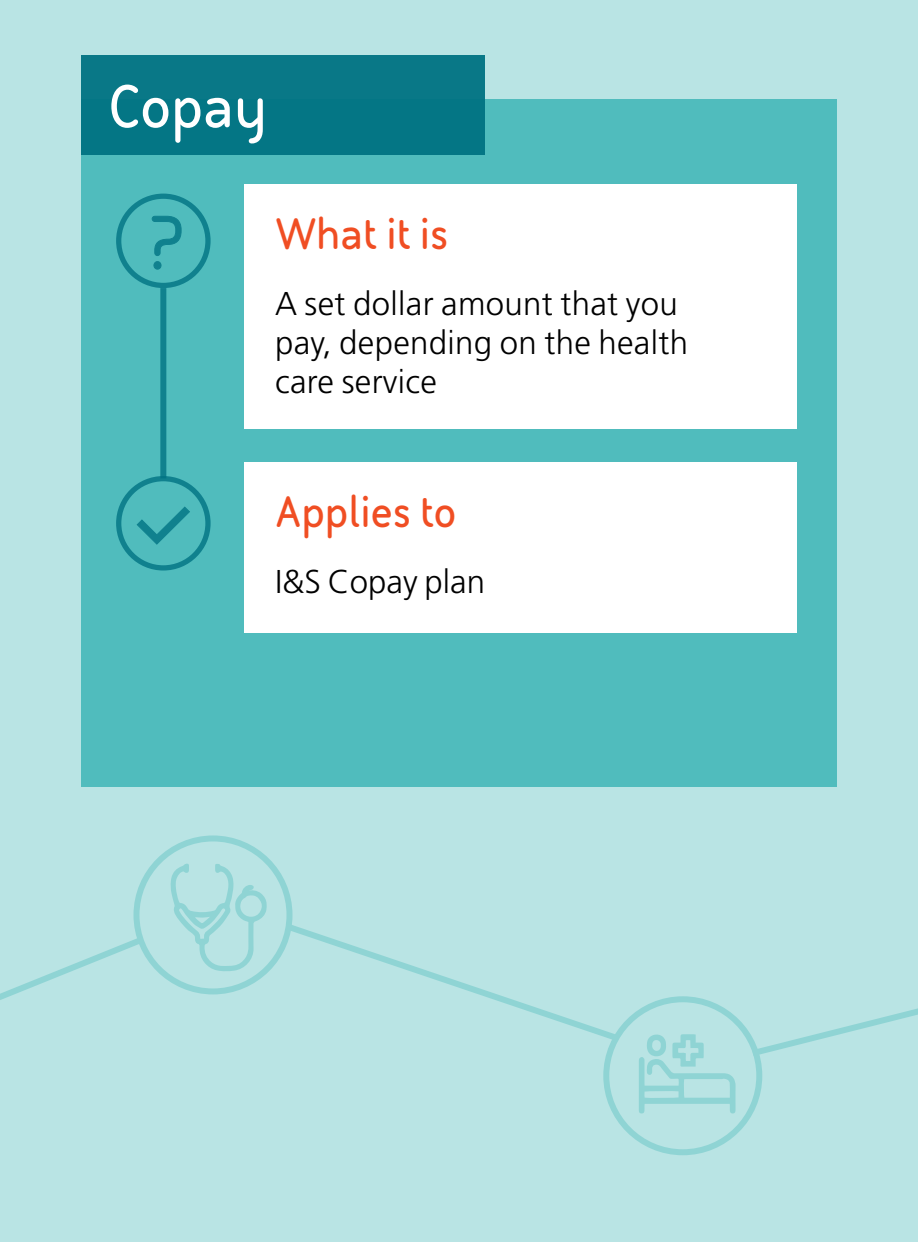
<style>
.page{position:relative;width:918px;height:1242px;background:#b9e4e4}
.page>*{position:absolute;margin:0;border:0;box-sizing:border-box;transform-origin:0 0}
.H1-New{font:800 61.5px "BAE Systems";color:#fff}
.Header_2_Orange__Pag{font:800 45px "BAE Systems";color:#f04e23}
._4_Panel_White_Box{font:300 33px/39px "Frutiger LT Std";letter-spacing:.01em;color:#000}
</style>
<div class="page">
<div style="left:81px;top:99px;width:756px;height:687px;background:#50bcbd"></div>
<div style="left:244px;top:185px;width:552px;height:244px;background:#fff"></div>
<div style="left:244px;top:463px;width:552px;height:170px;background:#fff"></div>
<div style="left:81px;top:55px;width:404px;height:99px;background:#007383"></div>
<div style="left:116px;top:194px;width:95px;height:94px;border:5px solid #007383;border-radius:50%"></div>
<svg style="left:151px;top:216px;width:31px;height:54px"></svg>
<div style="left:116px;top:476px;width:95px;height:95px;border:5px solid #007383;border-radius:50%"></div>
<svg style="left:136px;top:506px;width:54px;height:39px"></svg>
<svg style="left:0;top:835px;width:918px;height:320px"></svg>
<div style="left:160px;top:288px;width:6px;height:190px;background:#10818e"></div>
<p class="H1-New" style="left:108px;top:63px;width:161px">Copay</p>
<p class="Header_2_Orange__Pag" style="left:275px;top:202px;width:175px">What it is</p>
<p class="_4_Panel_White_Box" style="left:275px;top:284px;width:415px">A set dollar amount that you pay, depending on the health care service</p>
<p class="Header_2_Orange__Pag" style="left:275px;top:480px;width:183px">Applies to</p>
<p class="_4_Panel_White_Box" style="left:275px;top:562px;width:211px">I&amp;S Copay plan</p>
</div>
